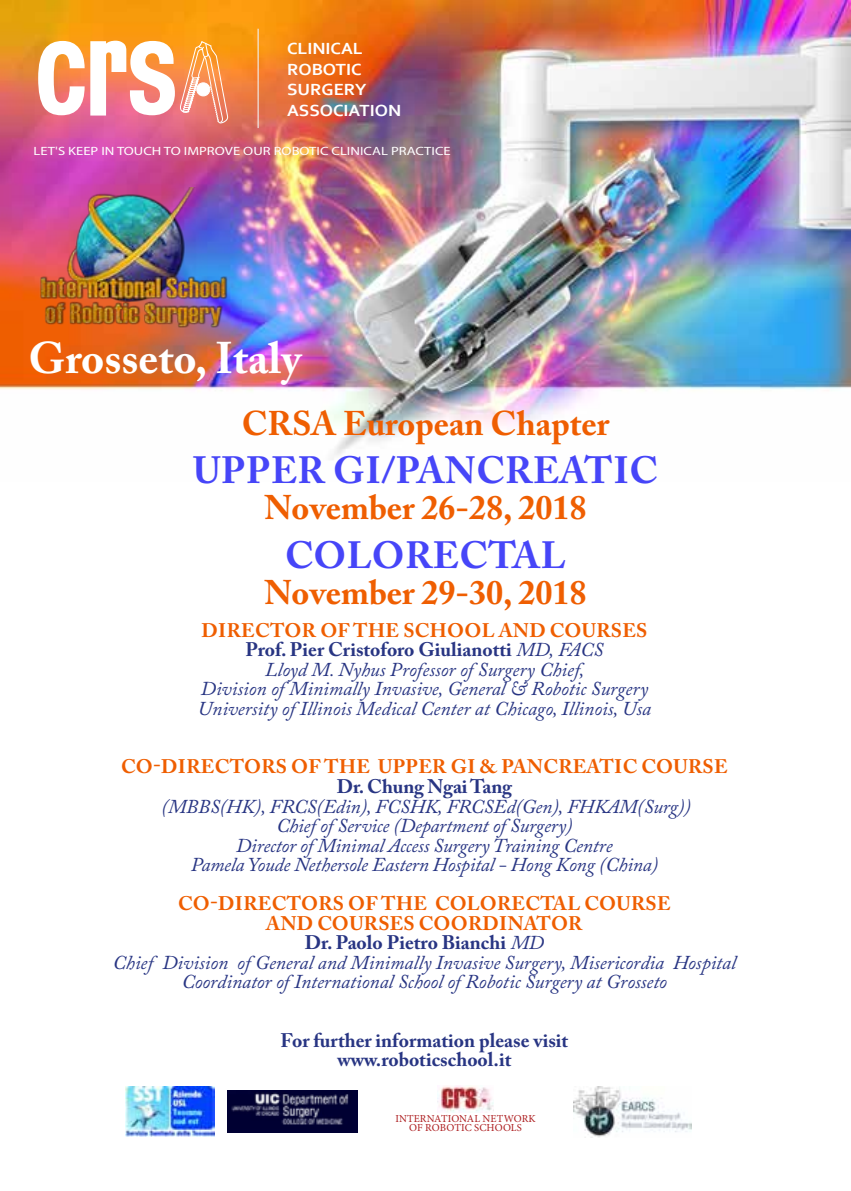
<style>
.page{position:relative;width:851px;height:1191px;background:#fff}
.page>*{position:absolute;margin:0;border:0;box-sizing:border-box;transform-origin:0 0}
.t1{font:700 44px "Adobe Caslon Pro";color:#fff}
.t2{font:700 37.8px "Adobe Caslon Pro";letter-spacing:.015em;color:#4645f8}
.t3{font:700 34px "Adobe Caslon Pro";color:#ef5e01}
.t4{font:italic 19.6px/19.6px "Adobe Caslon Pro";color:#283583;text-align:center}
.t5{font:700 19.6px/19.6px "Adobe Caslon Pro";color:#283583;text-align:center}
.t6{font:700 19.6px "Adobe Caslon Pro";letter-spacing:.015em;color:#ef5e01}
.t7{font:700 17px/20.8px "Corbel";color:#fff;scale:1.07 1}
.t8{font:300 12px "Neo Sans Std";color:#fff;scale:1.21 1}
.t9{font:10.6px/8.8px "Minion Pro";letter-spacing:.01em;color:#ad1e20;text-align:center}
.s1{font-weight:700;font-style:normal;color:#ef5e01}
.s2{font-weight:700;font-style:normal}
</style>
<div class="page">
<img style="left:0;top:0;width:850px;height:460px">
<hr style="left:258px;top:29px;width:1px;height:99px;background:#fff">
<svg style="left:38px;top:41px;width:191px;height:84px"></svg>
<img style="left:227px;top:1090px;width:130px;height:42px">
<img style="left:437px;top:1085px;width:56px;height:27px">
<img style="left:28px;top:187px;width:201px;height:142px">
<img style="left:573px;top:1086px;width:118px;height:51px">
<img style="left:125px;top:1086px;width:89px;height:50px">
<p class="t7" style="left:287px;top:37px;width:108px">CLINICAL<br>ROBOTIC<br>SURGERY<br>ASSOCIATION</p>
<p class="t8" style="left:33px;top:144px;width:346px">LET'S KEEP IN TOUCH TO IMPROVE OUR ROBOTIC CLINICAL PRACTICE</p>
<h1 class="t1" style="left:28px;top:332px;width:274px">Grosseto, Italy</h1>
<h3 class="t3" style="left:242px;top:403px;width:369px">CRSA European Chapter</h3>
<h2 class="t2" style="left:193px;top:448px;width:466px">UPPER GI/PANCREATIC</h2>
<h3 class="t3" style="left:264px;top:488px;width:323px">November 26-28, 2018</h3>
<h2 class="t2" style="left:285px;top:532px;width:282px">COLORECTAL</h2>
<h3 class="t3" style="left:264px;top:572px;width:323px">November 29-30, 2018</h3>
<p class="t4" style="left:198px;top:620px;width:454px"><span class="s1">DIRECTOR OF THE SCHOOL AND COURSES </span><span class="s2">Prof. Pier Cristoforo Giulianotti</span> MD, FACS<br>Lloyd M. Nyhus Professor of Surgery Chief,<br>Division of Minimally Invasive, General &amp; Robotic Surgery University of Illinois Medical Center at Chicago, Illinois, Usa</p>
<p class="t6" style="left:121px;top:755px;width:607px">CO-DIRECTORS OF THE UPPER GI &amp; PANCREATIC COURSE</p>
<p class="t5" style="left:337px;top:776px;width:177px">Dr. Chung Ngai Tang</p>
<p class="t4" style="left:162px;top:796px;width:531px">(MBBS(HK), FRCS(Edin), FCSHK, FRCSEd(Gen), FHKAM(Surg))<br>Chief of Service (Department of Surgery)<br>Director of Minimal Access Surgery Training Centre<br>Pamela Youde Nethersole Eastern Hospital - Hong Kong (China)</p>
<p class="t4" style="left:113px;top:893px;width:624px"><span class="s1">CO-DIRECTORS OF THE COLORECTAL COURSE<br>AND COURSES COORDINATOR<br></span><span class="s2">Dr. Paolo Pietro Bianchi</span> MD<br>Chief Division of General and Minimally Invasive Surgery, Misericordia Hospital Coordinator of International School of Robotic Surgery at Grosseto</p>
<p class="t5" style="left:280px;top:1030px;width:289px">For further information please visit www.roboticschool.it</p>
<p class="t9" style="left:395px;top:1114px;width:142px">INTERNATIONAL NETWORK<br>OF ROBOTIC SCHOOLS</p>
</div>
